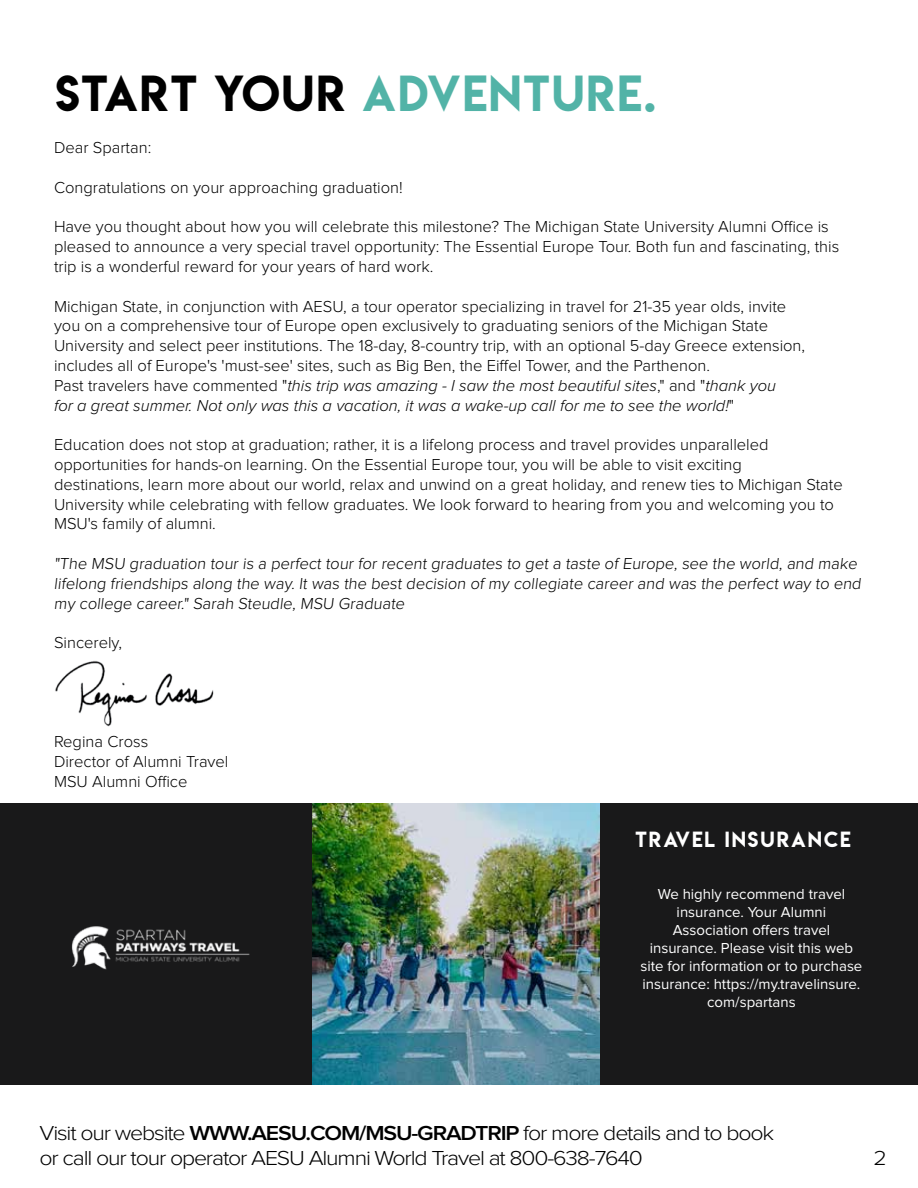
<style>
.page{position:relative;width:918px;height:1188px;background:#fff}
.page>*{position:absolute;margin:0;border:0;box-sizing:border-box;transform-origin:0 0}
.t1{font:45px "Lemon Milk";letter-spacing:.04em;color:#52b3a7}
.t2{font:300 21px/25.2px "Proxima Nova";letter-spacing:-.05em;color:#000;scale:1.1 1}
.t3{font:19.5px "Lemon Milk";letter-spacing:.1em;color:#fff}
.t4{font:300 16.5px/19.8px "Proxima Nova";color:#000}
.t5{font:15px/18px "Proxima Nova";color:#fff;text-align:center}
.s1{color:#000}
.s2{font-style:italic}
.s3{font-weight:600}
</style>
<div class="page">
<div style="left:0;top:804px;width:917px;height:281px;background:#19191a"></div>
<img style="left:55px;top:661px;width:159px;height:66px">
<img style="left:312px;top:803px;width:288px;height:282px">
<img style="left:71px;top:926px;width:179px;height:44px">
<h1 class="t1" style="left:55px;top:62px;width:603px"><span class="s1">START YOUR</span> ADVENTURE.</h1>
<p class="t4" style="left:54px;top:138px;width:99px">Dear Spartan:</p>
<p class="t4" style="left:54px;top:178px;width:350px">Congratulations on your approaching graduation!</p>
<p class="t4" style="left:54px;top:218px;width:787px">Have you thought about how you will celebrate this milestone? The Michigan State University Alumni Office is pleased to announce a very special travel opportunity: The Essential Europe Tour. Both fun and fascinating, this trip is a wonderful reward for your years of hard work.</p>
<p class="t4" style="left:54px;top:297px;width:753px">Michigan State, in conjunction with AESU, a tour operator specializing in travel for 21-35 year olds, invite you on a comprehensive tour of Europe open exclusively to graduating seniors of the Michigan State University and select peer institutions. The 18-day, 8-country trip, with an optional 5-day Greece extension, includes all of Europe's 'must-see' sites, such as Big Ben, the Eiffel Tower, and the Parthenon.<br>Past travelers have commented "<span class="s2">this trip was amazing - I saw the most beautiful sites</span>," and "<span class="s2">thank you<br>for a great summer. Not only was this a vacation, it was a wake-up call for me to see the world!</span>"</p>
<p class="t4" style="left:54px;top:435px;width:790px">Education does not stop at graduation; rather, it is a lifelong process and travel provides unparalleled opportunities for hands-on learning. On the Essential Europe tour, you will be able to visit exciting<br>destinations, learn more about our world, relax and unwind on a great holiday, and renew ties to Michigan State University while celebrating with fellow graduates. We look forward to hearing from you and welcoming you to MSU's family of alumni.</p>
<p class="t4" style="left:54px;top:554px;width:811px">"The MSU graduation tour is a perfect tour for recent graduates to get a taste of Europe, see the world, and make lifelong friendships along the way. It was the best decision of my collegiate career and was the perfect way to end my college career." Sarah Steudle, MSU Graduate</p>
<p class="t4" style="left:54px;top:633px;width:70px">Sincerely,</p>
<p class="t4" style="left:54px;top:732px;width:176px">Regina Cross<br>Director of Alumni Travel<br>MSU Alumni Office</p>
<p class="t3" style="left:635px;top:826px;width:217px">TRAVEL INSURANCE</p>
<p class="t5" style="left:640px;top:886px;width:223px">We highly recommend travel insurance. Your Alumni<br>Association offers travel insurance. Please visit this web site for information or to purchase insurance: https://my.travelinsure. com/spartans</p>
<p class="t2" style="left:40px;top:1121px;width:669px">Visit our website <span class="s3">WWW.AESU.COM/MSU-GRADTRIP</span> for more details and to book or call our tour operator AESU Alumni World Travel at 800-638-7640</p>
<p class="t2" style="left:874px;top:1146px;width:14px">2</p>
</div>
